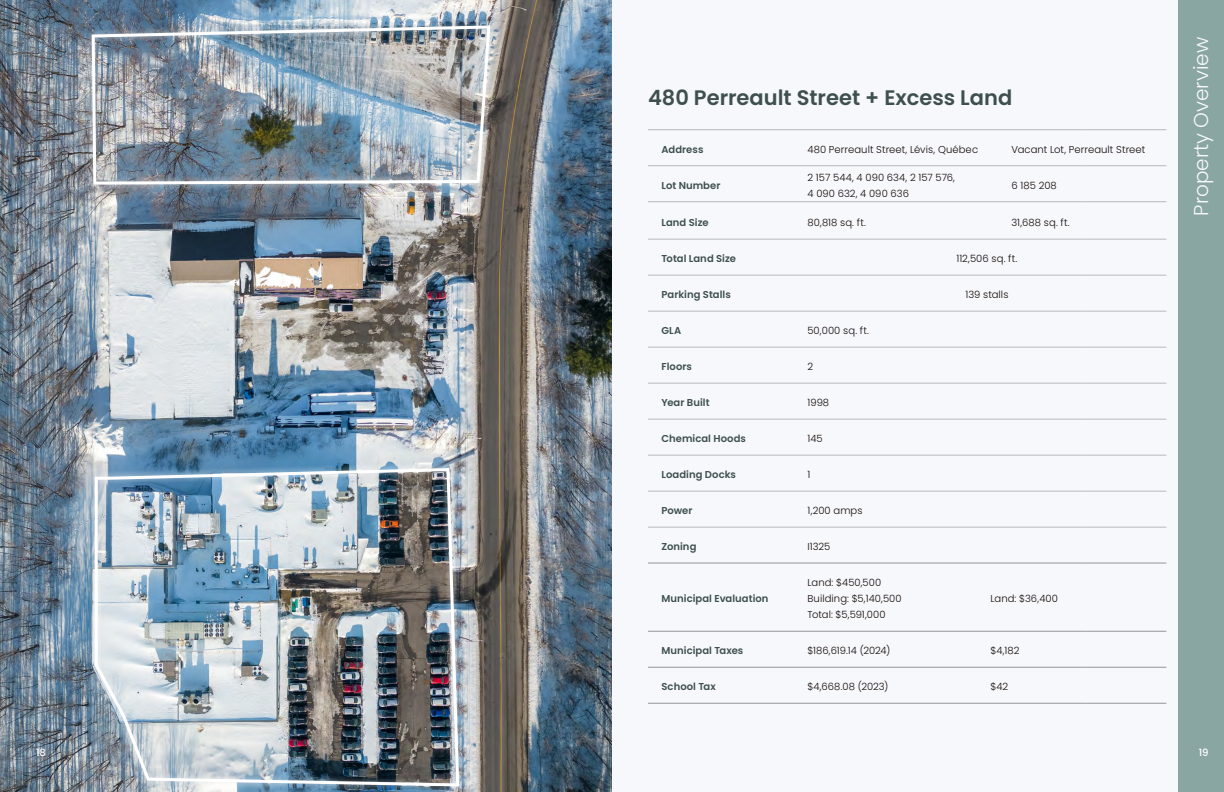
<style>
.page{position:relative;width:1224px;height:792px;background:#fff}
.page>*{position:absolute;margin:0;border:0;box-sizing:border-box;transform-origin:0 0}
.t1{font:600 21px "Poppins";color:#3e4f4e}
.t2{font:300 20px "Poppins";color:#f7f8fc}
.t3{font:300 10px/16px "Poppins";letter-spacing:.005em;color:#140b08}
.t4{font:600 10px "Poppins";letter-spacing:.005em;color:#3e4f4e}
.t5{font:500 10px "Poppins";color:#fff}
</style>
<div class="page">
<img style="left:0;top:0;width:612px;height:792px">
<div style="left:85px;top:19px;width:412px;height:172px;background:#fff;opacity:.75"></div>
<img style="left:90px;top:24px;width:402px;height:162px">
<div style="left:89px;top:462px;width:376px;height:330px;background:#fff;opacity:.75"></div>
<img style="left:93px;top:466px;width:368px;height:322px">
<div style="left:612px;top:0;width:612px;height:792px;background:#f7f8fc"></div>
<div style="left:1178px;top:0;width:46px;height:792px;background:#8aa6a3"></div>
<hr style="left:648px;top:130px;width:155px;height:1px;background:#b7b9bc">
<hr style="left:648px;top:166px;width:155px;height:1px;background:#b7b9bc">
<hr style="left:648px;top:202px;width:155px;height:1px;background:#b7b9bc">
<hr style="left:803px;top:202px;width:183px;height:1px;background:#b7b9bc">
<svg style="left:986px;top:202px;width:21px;height:1px"></svg>
<hr style="left:1007px;top:202px;width:79px;height:1px;background:#b7b9bc">
<hr style="left:1086px;top:202px;width:80px;height:1px;background:#b7b9bc">
<hr style="left:648px;top:239px;width:155px;height:1px;background:#b7b9bc">
<hr style="left:803px;top:239px;width:183px;height:1px;background:#b7b9bc">
<svg style="left:986px;top:239px;width:21px;height:1px"></svg>
<hr style="left:1007px;top:239px;width:79px;height:1px;background:#b7b9bc">
<hr style="left:1086px;top:239px;width:80px;height:1px;background:#b7b9bc">
<hr style="left:648px;top:275px;width:155px;height:1px;background:#b7b9bc">
<hr style="left:803px;top:275px;width:183px;height:1px;background:#b7b9bc">
<svg style="left:986px;top:275px;width:21px;height:1px"></svg>
<hr style="left:1007px;top:275px;width:79px;height:1px;background:#b7b9bc">
<hr style="left:1086px;top:275px;width:80px;height:1px;background:#b7b9bc">
<hr style="left:648px;top:311px;width:155px;height:1px;background:#b7b9bc">
<hr style="left:803px;top:311px;width:183px;height:1px;background:#b7b9bc">
<svg style="left:986px;top:311px;width:21px;height:1px"></svg>
<hr style="left:1007px;top:311px;width:79px;height:1px;background:#b7b9bc">
<hr style="left:1086px;top:311px;width:80px;height:1px;background:#b7b9bc">
<hr style="left:648px;top:347px;width:155px;height:1px;background:#b7b9bc">
<hr style="left:803px;top:347px;width:183px;height:1px;background:#b7b9bc">
<svg style="left:986px;top:347px;width:21px;height:1px"></svg>
<hr style="left:1007px;top:347px;width:79px;height:1px;background:#b7b9bc">
<hr style="left:1086px;top:347px;width:80px;height:1px;background:#b7b9bc">
<hr style="left:648px;top:383px;width:155px;height:1px;background:#b7b9bc">
<hr style="left:803px;top:383px;width:183px;height:1px;background:#b7b9bc">
<svg style="left:986px;top:383px;width:21px;height:1px"></svg>
<hr style="left:1007px;top:383px;width:79px;height:1px;background:#b7b9bc">
<hr style="left:1086px;top:383px;width:80px;height:1px;background:#b7b9bc">
<hr style="left:648px;top:631px;width:155px;height:1px;background:#939598">
<hr style="left:803px;top:631px;width:183px;height:1px;background:#939598">
<svg style="left:986px;top:631px;width:21px;height:1px"></svg>
<hr style="left:1007px;top:631px;width:79px;height:1px;background:#939598">
<hr style="left:1086px;top:631px;width:80px;height:1px;background:#939598">
<hr style="left:648px;top:667px;width:155px;height:1px;background:#939598">
<hr style="left:803px;top:667px;width:183px;height:1px;background:#939598">
<svg style="left:986px;top:667px;width:21px;height:1px"></svg>
<hr style="left:1007px;top:667px;width:79px;height:1px;background:#939598">
<hr style="left:1086px;top:667px;width:80px;height:1px;background:#939598">
<hr style="left:648px;top:703px;width:155px;height:1px;background:#939598">
<hr style="left:803px;top:703px;width:183px;height:1px;background:#939598">
<svg style="left:986px;top:703px;width:21px;height:1px"></svg>
<hr style="left:1007px;top:703px;width:79px;height:1px;background:#939598">
<hr style="left:1086px;top:703px;width:80px;height:1px;background:#939598">
<hr style="left:803px;top:130px;width:183px;height:1px;background:#b7b9bc">
<svg style="left:986px;top:130px;width:21px;height:1px"></svg>
<hr style="left:1007px;top:130px;width:79px;height:1px;background:#b7b9bc">
<hr style="left:1086px;top:130px;width:80px;height:1px;background:#b7b9bc">
<hr style="left:803px;top:166px;width:183px;height:1px;background:#b7b9bc">
<svg style="left:986px;top:166px;width:21px;height:1px"></svg>
<hr style="left:1007px;top:166px;width:79px;height:1px;background:#b7b9bc">
<hr style="left:1086px;top:166px;width:80px;height:1px;background:#b7b9bc">
<hr style="left:648px;top:419px;width:155px;height:1px;background:#b7b9bc">
<hr style="left:803px;top:419px;width:183px;height:1px;background:#b7b9bc">
<svg style="left:986px;top:419px;width:21px;height:1px"></svg>
<hr style="left:1007px;top:419px;width:79px;height:1px;background:#b7b9bc">
<hr style="left:1086px;top:419px;width:80px;height:1px;background:#b7b9bc">
<hr style="left:648px;top:455px;width:155px;height:1px;background:#b7b9bc">
<hr style="left:803px;top:455px;width:183px;height:1px;background:#b7b9bc">
<svg style="left:986px;top:455px;width:21px;height:1px"></svg>
<hr style="left:1007px;top:455px;width:79px;height:1px;background:#b7b9bc">
<hr style="left:1086px;top:455px;width:80px;height:1px;background:#b7b9bc">
<hr style="left:648px;top:491px;width:155px;height:1px;background:#b7b9bc">
<hr style="left:803px;top:491px;width:183px;height:1px;background:#b7b9bc">
<svg style="left:986px;top:491px;width:21px;height:1px"></svg>
<hr style="left:1007px;top:491px;width:79px;height:1px;background:#b7b9bc">
<hr style="left:1086px;top:491px;width:80px;height:1px;background:#b7b9bc">
<hr style="left:648px;top:527px;width:155px;height:1px;background:#b7b9bc">
<hr style="left:803px;top:527px;width:183px;height:1px;background:#b7b9bc">
<svg style="left:986px;top:527px;width:21px;height:1px"></svg>
<hr style="left:1007px;top:527px;width:79px;height:1px;background:#b7b9bc">
<hr style="left:1086px;top:527px;width:80px;height:1px;background:#b7b9bc">
<hr style="left:648px;top:563px;width:155px;height:1px;background:#939598">
<hr style="left:803px;top:563px;width:183px;height:1px;background:#939598">
<svg style="left:986px;top:563px;width:21px;height:1px"></svg>
<hr style="left:1007px;top:563px;width:79px;height:1px;background:#939598">
<hr style="left:1086px;top:563px;width:80px;height:1px;background:#939598">
<p class="t5" style="left:36px;top:747px;width:11px">18</p>
<h1 class="t1" style="left:648px;top:86px;width:366px">480 Perreault Street + Excess Land</h1>
<p class="t4" style="left:662px;top:144px;width:43px">Address</p>
<p class="t3" style="left:808px;top:142px;width:172px">480 Perreault Street, Lévis, Québec</p>
<p class="t3" style="left:1012px;top:142px;width:135px">Vacant Lot, Perreault Street</p>
<p class="t4" style="left:662px;top:180px;width:61px">Lot Number</p>
<p class="t3" style="left:808px;top:170px;width:149px">2 157 544, 4 090 634, 2 157 576,<br>4 090 632, 4 090 636</p>
<p class="t3" style="left:1012px;top:178px;width:47px">6 185 208</p>
<p class="t4" style="left:661px;top:216px;width:49px">Land Size</p>
<p class="t3" style="left:808px;top:214px;width:60px">80,818 sq. ft.</p>
<p class="t3" style="left:1012px;top:214px;width:60px">31,688 sq. ft.</p>
<p class="t4" style="left:661px;top:253px;width:76px">Total Land Size</p>
<p class="t3" style="left:957px;top:251px;width:62px">112,506 sq. ft.</p>
<p class="t4" style="left:661px;top:289px;width:71px">Parking Stalls</p>
<p class="t3" style="left:965px;top:287px;width:44px">139 stalls</p>
<p class="t4" style="left:661px;top:325px;width:21px">GLA</p>
<p class="t3" style="left:808px;top:323px;width:63px">50,000 sq. ft.</p>
<p class="t4" style="left:661px;top:361px;width:32px">Floors</p>
<p class="t3" style="left:808px;top:359px;width:7px">2</p>
<p class="t4" style="left:661px;top:397px;width:50px">Year Built</p>
<p class="t3" style="left:808px;top:395px;width:23px">1998</p>
<p class="t4" style="left:661px;top:433px;width:86px">Chemical Hoods</p>
<p class="t3" style="left:808px;top:431px;width:17px">145</p>
<p class="t4" style="left:661px;top:469px;width:76px">Loading Docks</p>
<p class="t3" style="left:808px;top:467px;width:4px">1</p>
<p class="t4" style="left:661px;top:505px;width:33px">Power</p>
<p class="t3" style="left:808px;top:503px;width:57px">1,200 amps</p>
<p class="t4" style="left:661px;top:541px;width:36px">Zoning</p>
<p class="t3" style="left:808px;top:539px;width:24px">I1325</p>
<p class="t4" style="left:661px;top:593px;width:109px">Municipal Evaluation</p>
<p class="t3" style="left:808px;top:575px;width:96px">Land: $450,500<br>Building: $5,140,500<br>Total: $5,591,000</p>
<p class="t3" style="left:990px;top:591px;width:69px">Land: $36,400</p>
<p class="t4" style="left:661px;top:645px;width:83px">Municipal Taxes</p>
<p class="t3" style="left:808px;top:643px;width:84px">$186,619.14 (2024)</p>
<p class="t3" style="left:990px;top:643px;width:31px">$4,182</p>
<p class="t4" style="left:661px;top:681px;width:56px">School Tax</p>
<p class="t3" style="left:808px;top:679px;width:82px">$4,668.08 (2023)</p>
<p class="t3" style="left:990px;top:679px;width:19px">$42</p>
<h2 class="t2" style="left:1190px;top:216px;width:180px;rotate:-90deg">Property Overview</h2>
<p class="t5" style="left:1199px;top:747px;width:11px">19</p>
</div>
